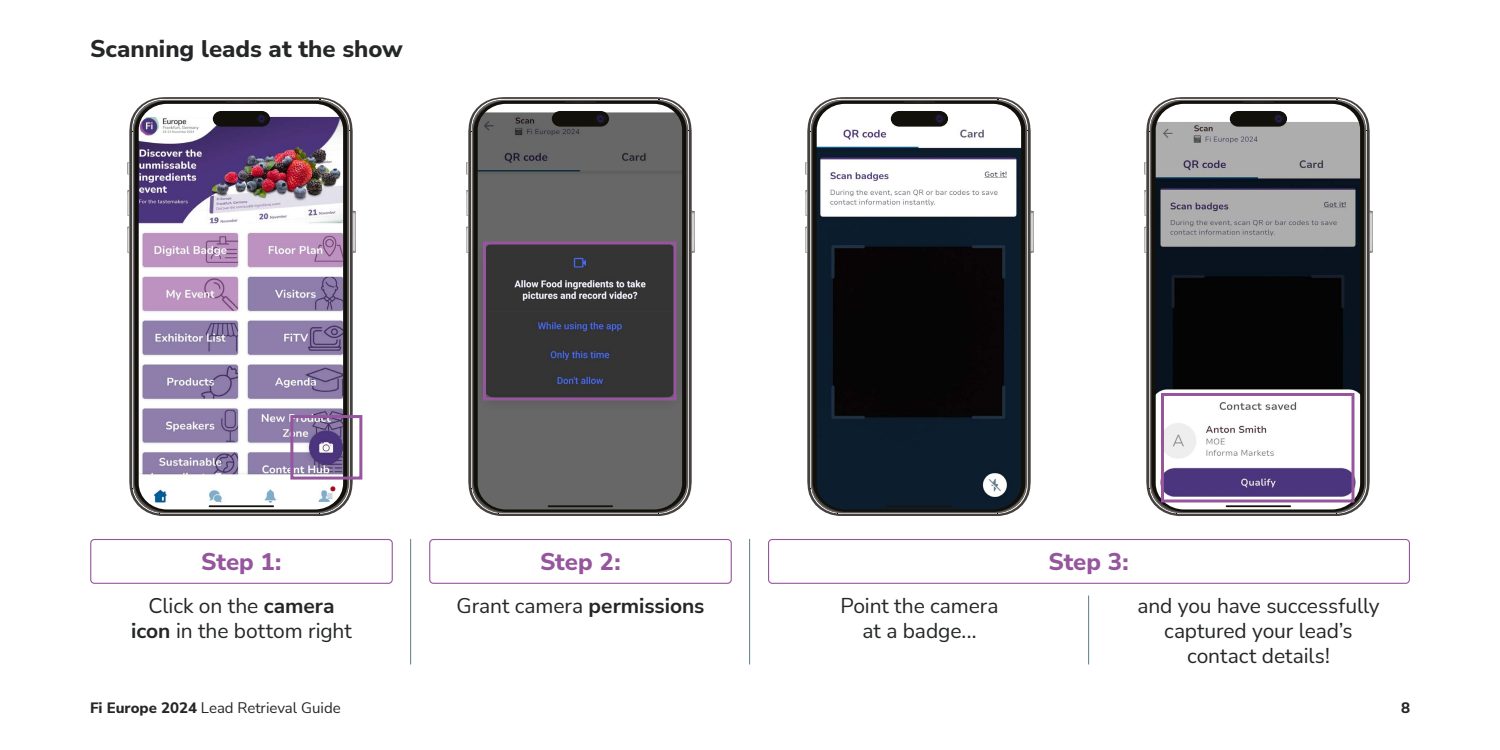
<style>
.page{position:relative;width:1500px;height:750px;background:#fff}
.page>*{position:absolute;margin:0;border:0;box-sizing:border-box;transform-origin:0 0}
.t1{font:800 24px "Nunito Sans";color:#242627}
.t2{font:800 24px "Nunito Sans";letter-spacing:-.005em;color:#96569d}
.t3{font:21px/25.2px "Nunito Sans";letter-spacing:-.005em;color:#242627;text-align:center}
.t4{font:15px "Nunito Sans";color:#242627}
.t5{font:800 15px "Nunito Sans";color:#242627}
.s1{font-weight:700}
.s2{font-weight:800}
</style>
<div class="page">
<div style="left:90px;top:539px;width:303px;height:45px;border:1px solid #96569d;border-radius:4px"></div>
<div style="left:429px;top:539px;width:303px;height:45px;border:1px solid #96569d;border-radius:4px"></div>
<div style="left:768px;top:539px;width:642px;height:45px;border:1px solid #96569d;border-radius:4px"></div>
<hr style="left:410px;top:539px;width:1px;height:126px;background:#607b88">
<hr style="left:749px;top:539px;width:1px;height:126px;background:#607b88">
<hr style="left:1088px;top:596px;width:1px;height:68px;background:#607b88">
<svg style="left:127px;top:124px;width:236px;height:365px"></svg>
<svg style="left:130px;top:97px;width:222px;height:419px;background:#82807e"></svg>
<svg style="left:133px;top:100px;width:215px;height:413px"></svg>
<svg style="left:226px;top:101px;width:31px;height:4px"></svg>
<svg style="left:213px;top:111px;width:57px;height:16px"></svg>
<svg style="left:127px;top:162px;width:2px;height:13px"></svg>
<img style="left:353px;top:211px;width:3px;height:42px">
<img style="left:127px;top:226px;width:2px;height:27px">
<svg style="left:466px;top:124px;width:228px;height:365px"></svg>
<svg style="left:469px;top:97px;width:222px;height:419px;background:#82807e"></svg>
<svg style="left:472px;top:100px;width:215px;height:413px;background:#565657"></svg>
<svg style="left:565px;top:101px;width:31px;height:4px"></svg>
<svg style="left:552px;top:111px;width:57px;height:16px"></svg>
<svg style="left:466px;top:162px;width:2px;height:13px"></svg>
<img style="left:692px;top:211px;width:3px;height:42px">
<img style="left:466px;top:226px;width:2px;height:27px">
<svg style="left:805px;top:124px;width:228px;height:365px"></svg>
<svg style="left:808px;top:97px;width:222px;height:419px;background:#82807e"></svg>
<svg style="left:811px;top:100px;width:215px;height:413px"></svg>
<svg style="left:904px;top:101px;width:31px;height:4px"></svg>
<svg style="left:891px;top:111px;width:57px;height:16px"></svg>
<svg style="left:805px;top:162px;width:2px;height:13px"></svg>
<img style="left:1031px;top:211px;width:3px;height:42px">
<img style="left:805px;top:226px;width:2px;height:27px">
<svg style="left:1144px;top:124px;width:228px;height:365px"></svg>
<svg style="left:1147px;top:97px;width:222px;height:419px;background:#82807e"></svg>
<svg style="left:1150px;top:100px;width:215px;height:413px"></svg>
<svg style="left:1243px;top:101px;width:31px;height:4px"></svg>
<svg style="left:1230px;top:111px;width:57px;height:16px"></svg>
<svg style="left:1144px;top:162px;width:2px;height:13px"></svg>
<img style="left:1370px;top:211px;width:3px;height:42px">
<img style="left:1144px;top:226px;width:2px;height:27px">
<div style="left:290px;top:415px;width:72px;height:65px;border:3px solid #96569d"></div>
<div style="left:483px;top:242px;width:193px;height:159px;border:3px solid #96569d"></div>
<div style="left:1161px;top:393px;width:193px;height:109px;border:3px solid #96569d"></div>
<p class="t1" style="left:90px;top:32px;width:314px">Scanning leads at the show</p>
<p class="t2" style="left:201px;top:545px;width:82px">Step 1:</p>
<p class="t3" style="left:131px;top:592px;width:222px">Click on the <span class="s1">camera icon</span> in the bottom right</p>
<p class="t2" style="left:540px;top:545px;width:82px">Step 2:</p>
<p class="t3" style="left:456px;top:592px;width:250px">Grant camera <span class="s1">permissions</span></p>
<p class="t2" style="left:1048px;top:545px;width:82px">Step 3:</p>
<p class="t3" style="left:840px;top:592px;width:160px">Point the camera at a badge...</p>
<p class="t3" style="left:1137px;top:592px;width:244px">and you have successfully captured your lead’s contact details!</p>
<p class="t4" style="left:90px;top:697px;width:252px"><span class="s2">Fi Europe 2024</span> Lead Retrieval Guide</p>
<p class="t5" style="left:1401px;top:697px;width:10px">8</p>
</div>
